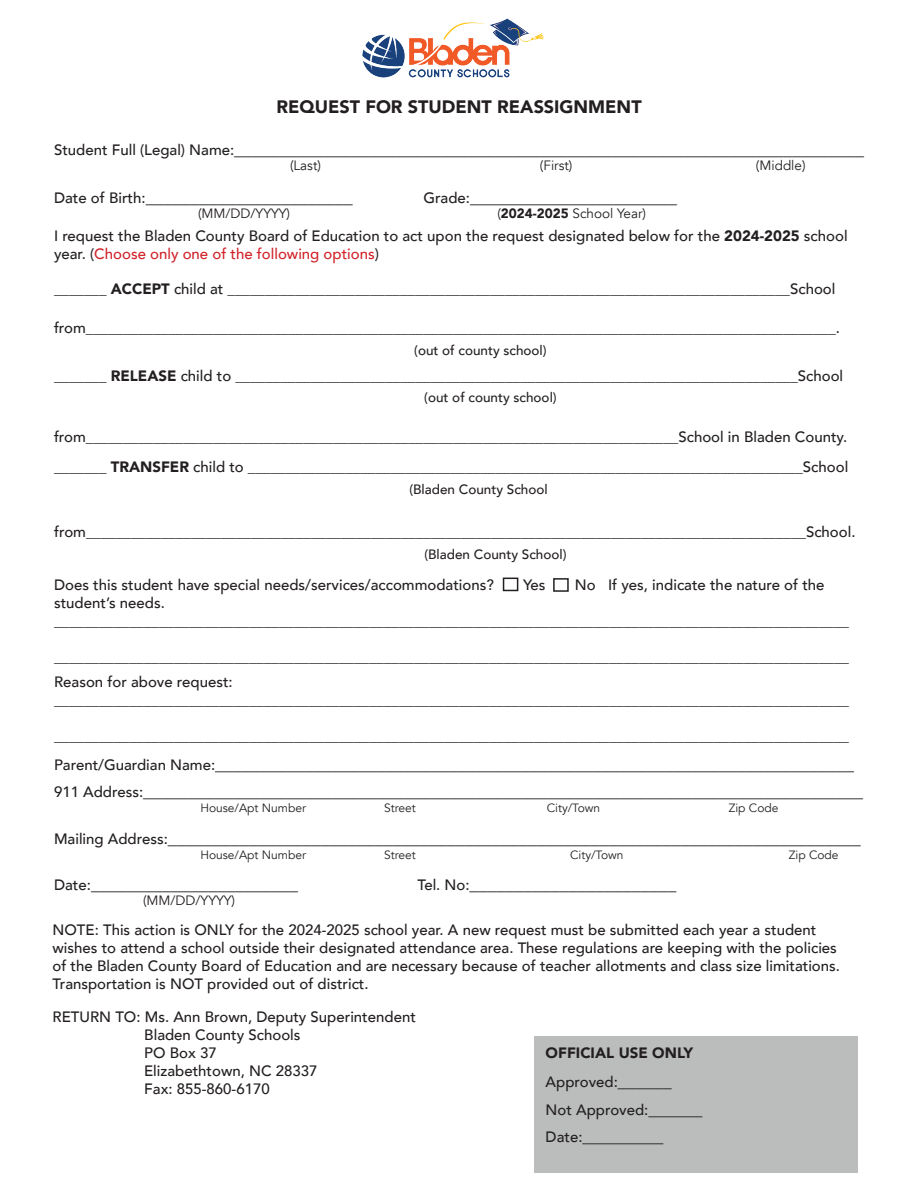
<style>
.page{position:relative;width:918px;height:1188px;background:#fff}
.page>*{position:absolute;margin:0;border:0;box-sizing:border-box;transform-origin:0 0}
.t1{font:18px "Avenir";color:#231f20}
.t2{font:900 18px "Avenir";color:#231f20}
.t3{font:500 15px/18px "Avenir";color:#231f20}
.t4{font:900 15px "Avenir";color:#231f20}
.t5{font:500 13.5px "Avenir";color:#231f20}
.t6{font:13.5px "Avenir";color:#231f20}
.t7{font:12px "Avenir";color:#231f20}
.s1{font-weight:500;font-size:15px}
.s2{font-weight:900}
.s3{color:#d1232a}
.s4{font-weight:400;font-size:18px}
</style>
<div class="page">
<div style="left:535px;top:1037px;width:323px;height:136px;background:#bbbdbd"></div>
<img style="left:362px;top:18px;width:182px;height:60px">
<div style="left:503px;top:578px;width:15px;height:13px;border:2px solid #231f20"></div>
<div style="left:553px;top:578px;width:16px;height:14px;border:2px solid #231f20"></div>
<p class="t2" style="left:276px;top:91px;width:367px">REQUEST FOR STUDENT REASSIGNMENT</p>
<p class="t1" style="left:54px;top:138px;width:812px"><span class="s1">Student Full (Legal) Name:</span>______________________________________________________________________</p>
<p class="t6" style="left:290px;top:158px;width:33px">(Last)</p>
<p class="t6" style="left:540px;top:158px;width:34px">(First)</p>
<p class="t6" style="left:756px;top:158px;width:51px">(Middle)</p>
<p class="t1" style="left:54px;top:186px;width:300px"><span class="s1">Date of Birth:</span>_______________________</p>
<p class="t6" style="left:198px;top:205px;width:94px">(MM/DD/YYYY)</p>
<p class="t1" style="left:423px;top:186px;width:255px"><span class="s1">Grade:</span>_______________________</p>
<p class="t6" style="left:497px;top:205px;width:150px">(<span class="s2">2024-2025</span> School Year)</p>
<p class="t3" style="left:54px;top:226px;width:795px">I request the Bladen County Board of Education to act upon the request designated below for the <span class="s2">2024-2025</span> school year. (<span class="s3">Choose only one of the following options</span>)</p>
<p class="t3" style="left:54px;top:279px;width:783px">_______ <span class="s2">ACCEPT</span> child at ___________________________________________________________________________School</p>
<p class="t3" style="left:54px;top:318px;width:788px">from____________________________________________________________________________________________________.</p>
<p class="t5" style="left:414px;top:338px;width:134px">(out of county school)</p>
<p class="t3" style="left:54px;top:366px;width:791px">_______ <span class="s2">RELEASE</span> child to ___________________________________________________________________________School</p>
<p class="t5" style="left:424px;top:386px;width:134px">(out of county school)</p>
<p class="t3" style="left:54px;top:427px;width:795px">from_______________________________________________________________________________School in Bladen County.</p>
<p class="t3" style="left:54px;top:457px;width:796px">_______ <span class="s2">TRANSFER</span> child to __________________________________________________________________________School</p>
<p class="t5" style="left:409px;top:478px;width:140px">(Bladen County School</p>
<p class="t3" style="left:54px;top:522px;width:803px">from________________________________________________________________________________________________School.</p>
<p class="t5" style="left:424px;top:542px;width:144px">(Bladen County School)</p>
<p class="t3" style="left:54px;top:575px;width:441px">Does this student have special needs/services/accommodations?</p>
<p class="t3" style="left:523px;top:575px;width:24px">Yes</p>
<p class="t3" style="left:575px;top:575px;width:251px">No If yes, indicate the nature of the</p>
<p class="t3" style="left:54px;top:593px;width:112px">student’s needs.</p>
<p class="t3" style="left:54px;top:611px;width:796px">__________________________________________________________________________________________________________</p>
<p class="t3" style="left:54px;top:647px;width:796px">__________________________________________________________________________________________________________</p>
<p class="t3" style="left:54px;top:672px;width:180px">Reason for above request:</p>
<p class="t3" style="left:54px;top:690px;width:796px">__________________________________________________________________________________________________________</p>
<p class="t3" style="left:54px;top:726px;width:796px">__________________________________________________________________________________________________________</p>
<p class="t1" style="left:54px;top:753px;width:802px"><span class="s1">Parent/Guardian Name:</span>_______________________________________________________________________</p>
<p class="t1" style="left:54px;top:780px;width:811px"><span class="s1">911 Address:</span>________________________________________________________________________________</p>
<p class="t7" style="left:200px;top:801px;width:107px">House/Apt Number</p>
<p class="t7" style="left:384px;top:801px;width:33px">Street</p>
<p class="t7" style="left:547px;top:801px;width:55px">City/Town</p>
<p class="t7" style="left:729px;top:801px;width:51px">Zip Code</p>
<p class="t1" style="left:54px;top:827px;width:808px"><span class="s1">Mailing Address:</span>_____________________________________________________________________________</p>
<p class="t7" style="left:200px;top:848px;width:107px">House/Apt Number</p>
<p class="t7" style="left:384px;top:848px;width:33px">Street</p>
<p class="t7" style="left:570px;top:848px;width:55px">City/Town</p>
<p class="t7" style="left:789px;top:848px;width:51px">Zip Code</p>
<p class="t1" style="left:54px;top:873px;width:245px"><span class="s1">Date:</span>_______________________</p>
<p class="t6" style="left:143px;top:893px;width:94px">(MM/DD/YYYY)</p>
<p class="t1" style="left:417px;top:873px;width:261px"><span class="s1">Tel. No:</span>_______________________</p>
<p class="t3" style="left:53px;top:920px;width:789px">NOTE: This action is ONLY for the 2024-2025 school year. A new request must be submitted each year a student wishes to attend a school outside their designated attendance area. These regulations are keeping with the policies of the Bladen County Board of Education and are necessary because of teacher allotments and class size limitations.<br>Transportation is NOT provided out of district.</p>
<p class="t3" style="left:144px;top:1007px;width:273px;text-indent:-92px">RETURN TO: Ms. Ann Brown, Deputy Superintendent<br>Bladen County Schools<br>PO Box 37<br>Elizabethtown, NC 28337<br>Fax: 855-860-6170</p>
<p class="t4" style="left:546px;top:1039px;width:149px">OFFICIAL USE ONLY</p>
<p class="t3" style="left:546px;top:1072px;width:128px">Approved:<span class="s4">______</span></p>
<p class="t3" style="left:546px;top:1100px;width:158px">Not Approved:<span class="s4">______</span></p>
<p class="t1" style="left:546px;top:1125px;width:119px"><span class="s1">Date:</span>_________</p>
</div>
